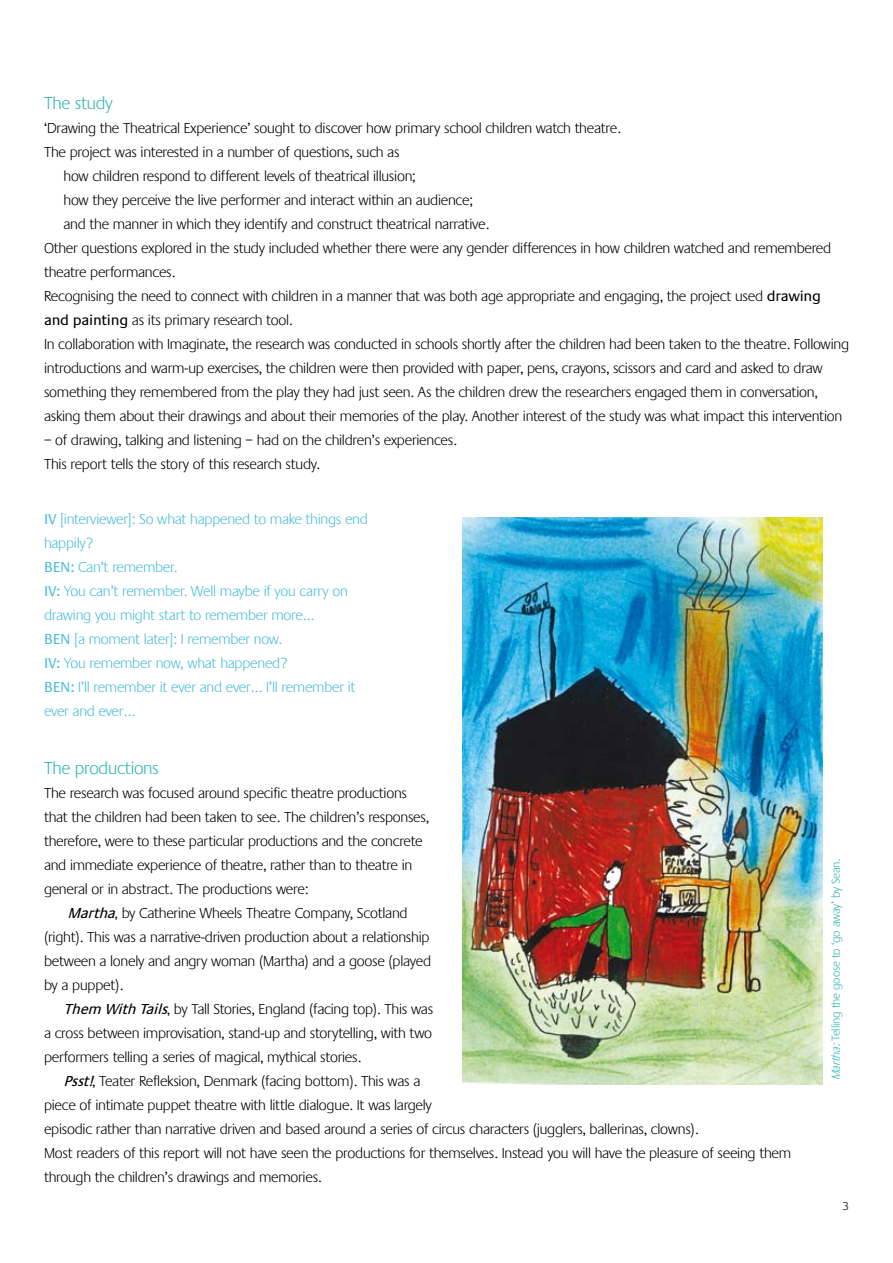
<style>
.page{position:relative;width:893px;height:1263px;background:#fff}
.page>*{position:absolute;margin:0;border:0;box-sizing:border-box;transform-origin:0 0}
.t1{font:300 18px "Praxis LT";letter-spacing:-.015em;color:#31b4b4}
.t2{font:300 15px/24px "Praxis LT";letter-spacing:-.015em;color:#000}
.t3{font:300 15px/24px "Praxis LT";letter-spacing:-.015em;color:#4dbed8}
.t4{font:300 12px "Praxis LT";letter-spacing:-.015em;color:#31b4b4}
.t5{font:300 12px "Praxis LT";color:#000}
.s1{font-weight:400}
.s2{font-weight:400;font-style:italic}
.s3{font-style:italic}
</style>
<div class="page">
<img style="left:463px;top:517px;width:359px;height:567px">
<p class="t1" style="left:44px;top:93px;width:70px">The study</p>
<p class="t2" style="left:44px;top:116px;width:578px">‘Drawing the Theatrical Experience’ sought to discover how primary school children watch theatre.</p>
<p class="t2" style="left:44px;top:140px;width:357px">The project was interested in a number of questions, such as</p>
<p class="t2" style="left:64px;top:164px;width:354px">how children respond to different levels of theatrical illusion;</p>
<p class="t2" style="left:64px;top:188px;width:411px">how they perceive the live performer and interact within an audience;</p>
<p class="t2" style="left:64px;top:212px;width:427px">and the manner in which they identify and construct theatrical narrative.</p>
<p class="t2" style="left:44px;top:236px;width:789px">Other questions explored in the study included whether there were any gender differences in how children watched and remembered</p>
<p class="t2" style="left:44px;top:260px;width:133px">theatre performances.</p>
<p class="t2" style="left:44px;top:284px;width:778px">Recognising the need to connect with children in a manner that was both age appropriate and engaging, the project used <span class="s1">drawing</span></p>
<p class="t2" style="left:44px;top:308px;width:250px"><span class="s1">and painting</span> as its primary research tool.</p>
<p class="t2" style="left:44px;top:332px;width:806px">In collaboration with Imaginate, the research was conducted in schools shortly after the children had been taken to the theatre. Following</p>
<p class="t2" style="left:44px;top:356px;width:780px">introductions and warm-up exercises, the children were then provided with paper, pens, crayons, scissors and card and asked to draw</p>
<p class="t2" style="left:44px;top:380px;width:775px">something they remembered from the play they had just seen. As the children drew the researchers engaged them in conversation,</p>
<p class="t2" style="left:44px;top:404px;width:800px">asking them about their drawings and about their memories of the play. Another interest of the study was what impact this intervention</p>
<p class="t2" style="left:44px;top:428px;width:415px">– of drawing, talking and listening – had on the children’s experiences.<br>This report tells the story of this research study.</p>
<p class="t3" style="left:44px;top:508px;width:325px"><span class="s1">IV</span> [interviewer]: So what happened to make things end happily?<br><span class="s1">BEN:</span> Can’t remember.<br><span class="s1">IV:</span> You can’t remember. Well maybe if you carry on drawing you might start to remember more…<br><span class="s1">BEN</span> [a moment later]: I remember now.<br><span class="s1">IV:</span> You remember now, what happened?<br><span class="s1">BEN:</span> I’ll remember it ever and ever… I’ll remember it ever and ever…</p>
<p class="t1" style="left:44px;top:758px;width:116px">The productions</p>
<p class="t2" style="left:44px;top:781px;width:387px">The research was focused around specific theatre productions that the children had been taken to see. The children’s responses, therefore, were to these particular productions and the concrete and immediate experience of theatre, rather than to theatre in general or in abstract. The productions were:</p>
<p class="t2" style="left:44px;top:901px;width:389px;text-indent:23px"><span class="s2">Martha</span>, by Catherine Wheels Theatre Company, Scotland (right). This was a narrative-driven production about a relationship between a lonely and angry woman (Martha) and a goose (played by a puppet).</p>
<p class="t2" style="left:44px;top:997px;width:391px;text-align:justify;text-indent:20px"><span class="s2">Them WithTails</span>, by Tall Stories, England (facing top). This was a cross between improvisation, stand-up and storytelling, with two performers telling a series of magical, mythical stories.</p>
<p class="t2" style="left:44px;top:1069px;width:748px;text-indent:20px"><span class="s2">Psst!</span>, Teater Refleksion, Denmark (facing bottom). This was a<br>piece of intimate puppet theatre with little dialogue. It was largely<br>episodic rather than narrative driven and based around a series of circus characters (jugglers, ballerinas, clowns).<br>Most readers of this report will not have seen the productions for themselves. Instead you will have the pleasure of seeing them through the children’s drawings and memories.</p>
<p class="t4" style="left:829px;top:1080px;width:223px;rotate:-90deg"><span class="s3">Martha:</span>Telling the goose to ‘go away’ by Sean.</p>
<p class="t5" style="left:842px;top:1200px;width:8px">3</p>
</div>
